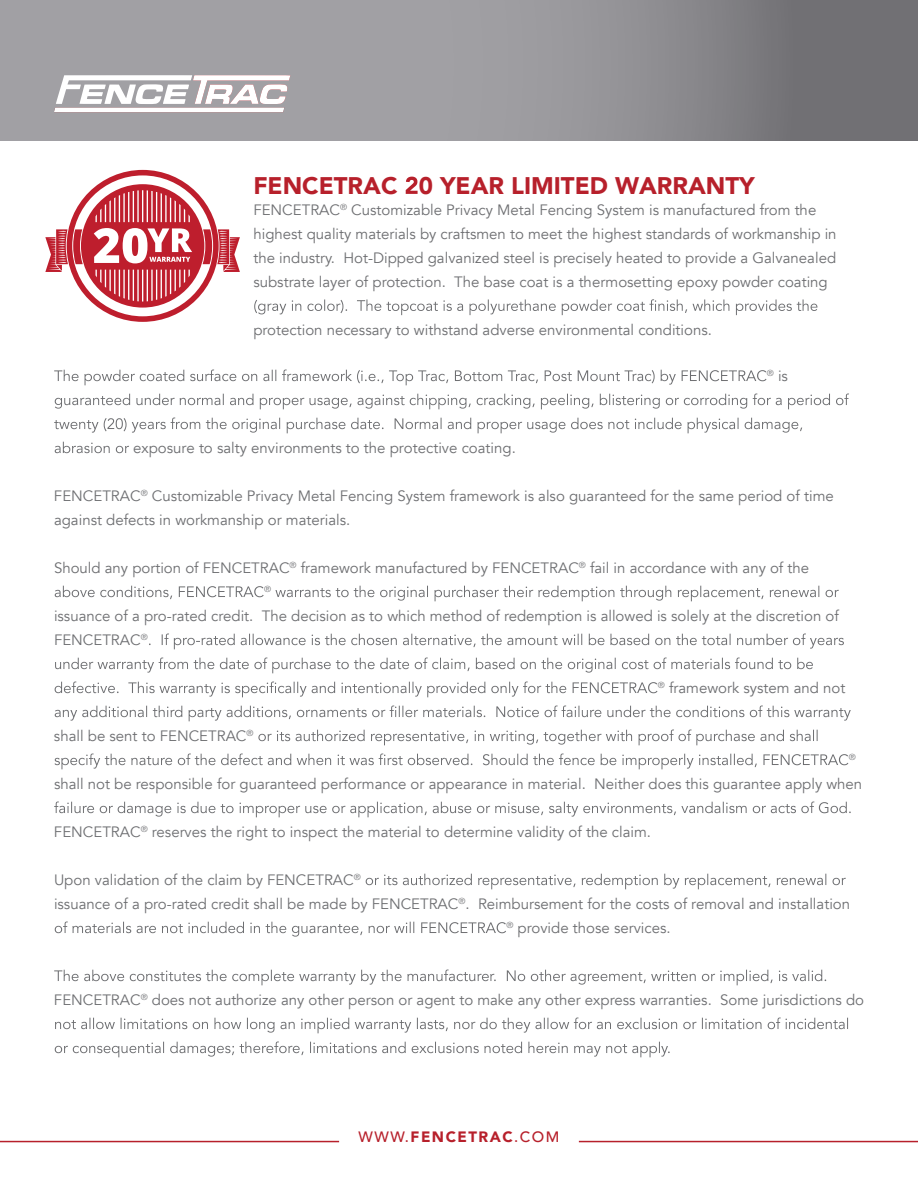
<style>
.page{position:relative;width:918px;height:1188px;background:#fff}
.page>*{position:absolute;margin:0;border:0;box-sizing:border-box;transform-origin:0 0}
.t1{font:900 24px "Avenir";color:#b7202b}
.t2{font:15px/24px "Avenir";color:#6d6e71}
.t3{font:900 15px "Avenir";letter-spacing:.1em;color:#b7202b}
.t4{font:8.7px "Avenir";color:#6d6e71}
.s1{font-weight:500}
</style>
<div class="page">
<svg style="left:0;top:0;width:918px;height:141px;background:#939296"></svg>
<svg style="left:406px;top:177px;width:12px;height:17px"></svg>
<svg style="left:254px;top:299px;width:563px;height:16px"></svg>
<hr style="left:0;top:1141px;width:339px;height:1px;background:#b7202b">
<hr style="left:579px;top:1141px;width:339px;height:1px;background:#b7202b">
<svg style="left:54px;top:370px;width:713px;height:15px"></svg>
<svg style="left:55px;top:394px;width:794px;height:15px"></svg>
<svg style="left:54px;top:418px;width:748px;height:15px"></svg>
<svg style="left:55px;top:442px;width:74px;height:11px"></svg>
<svg style="left:55px;top:586px;width:209px;height:13px"></svg>
<svg style="left:275px;top:586px;width:564px;height:15px"></svg>
<svg style="left:149px;top:634px;width:695px;height:15px"></svg>
<svg style="left:55px;top:658px;width:758px;height:15px"></svg>
<svg style="left:55px;top:682px;width:603px;height:15px"></svg>
<svg style="left:55px;top:706px;width:796px;height:15px"></svg>
<svg style="left:258px;top:730px;width:560px;height:15px"></svg>
<svg style="left:54px;top:754px;width:794px;height:15px"></svg>
<svg style="left:54px;top:802px;width:797px;height:15px"></svg>
<svg style="left:366px;top:874px;width:480px;height:15px"></svg>
<svg style="left:55px;top:922px;width:451px;height:15px"></svg>
<svg style="left:54px;top:970px;width:772px;height:15px"></svg>
<svg style="left:55px;top:1018px;width:793px;height:15px"></svg>
<svg style="left:55px;top:1042px;width:615px;height:15px"></svg>
<svg style="left:54px;top:75px;width:237px;height:40px"></svg>
<svg style="left:45px;top:170px;width:195px;height:152px"></svg>
<h1 class="t1" style="left:253px;top:175px;width:503px">FENCETRAC 0 YEAR LIMITED WARRANTY</h1>
<p class="t2" style="left:253px;top:199px;width:585px">FENCETRAC<sup>®</sup> Customizable Privacy Metal Fencing System is manufactured from the highest quality materials by craftsmen to meet the highest standards of workmanship in the industry. Hot-Dipped galvanized steel is precisely heated to provide a Galvanealed substrate layer of protection. The base coat is a thermosetting epoxy powder coating</p>
<p class="t2" style="left:253px;top:319px;width:460px">protection necessary to withstand adverse environmental conditions.</p>
<p class="t2" style="left:767px;top:365px;width:23px"><sup>®</sup> is</p>
<p class="t2" style="left:133px;top:437px;width:384px">exposure to salty environments to the protective coating.</p>
<p class="t2" style="left:54px;top:485px;width:781px">FENCETRAC<sup>®</sup> Customizable Privacy Metal Fencing System framework is also guaranteed for the same period of time against defects in workmanship or materials.</p>
<p class="t2" style="left:54px;top:557px;width:757px">Should any portion of FENCETRAC<sup>®</sup> framework manufactured by FENCETRAC<sup>®</sup> fail in accordance with any of the</p>
<p class="t4" style="left:264px;top:585px;width:8px">®</p>
<p class="t2" style="left:54px;top:605px;width:786px">issuance of a pro-rated credit. The decision as to which method of redemption is allowed is solely at the discretion of<br>FENCETRAC<sup>®</sup></p>
<p class="t2" style="left:658px;top:677px;width:189px"><sup>®</sup> framework system and not</p>
<p class="t2" style="left:54px;top:725px;width:201px">shall be sent to FENCETRAC<sup>®</sup></p>
<p class="t4" style="left:849px;top:753px;width:8px">®</p>
<p class="t2" style="left:54px;top:773px;width:810px">shall not be responsible for guaranteed performance or appearance in material. Neither does this guarantee apply when</p>
<p class="t2" style="left:54px;top:821px;width:599px">FENCETRAC<sup>®</sup> reserves the right to inspect the material to determine validity of the claim.</p>
<p class="t2" style="left:54px;top:869px;width:308px">Upon validation of the claim by FENCETRAC<sup>®</sup></p>
<p class="t2" style="left:54px;top:893px;width:798px">issuance of a pro-rated credit shall be made by FENCETRAC<sup>®</sup>. Reimbursement for the costs of removal and installation</p>
<p class="t2" style="left:506px;top:917px;width:166px"><sup>®</sup> provide those services.</p>
<p class="t2" style="left:54px;top:989px;width:812px">FENCETRAC<sup>®</sup> does not authorize any other person or agent to make any other express warranties. Some jurisdictions do</p>
<p class="t3" style="left:359px;top:1130px;width:202px"><span class="s1">WWW.</span>FENCETRAC<span class="s1">.COM</span></p>
</div>
